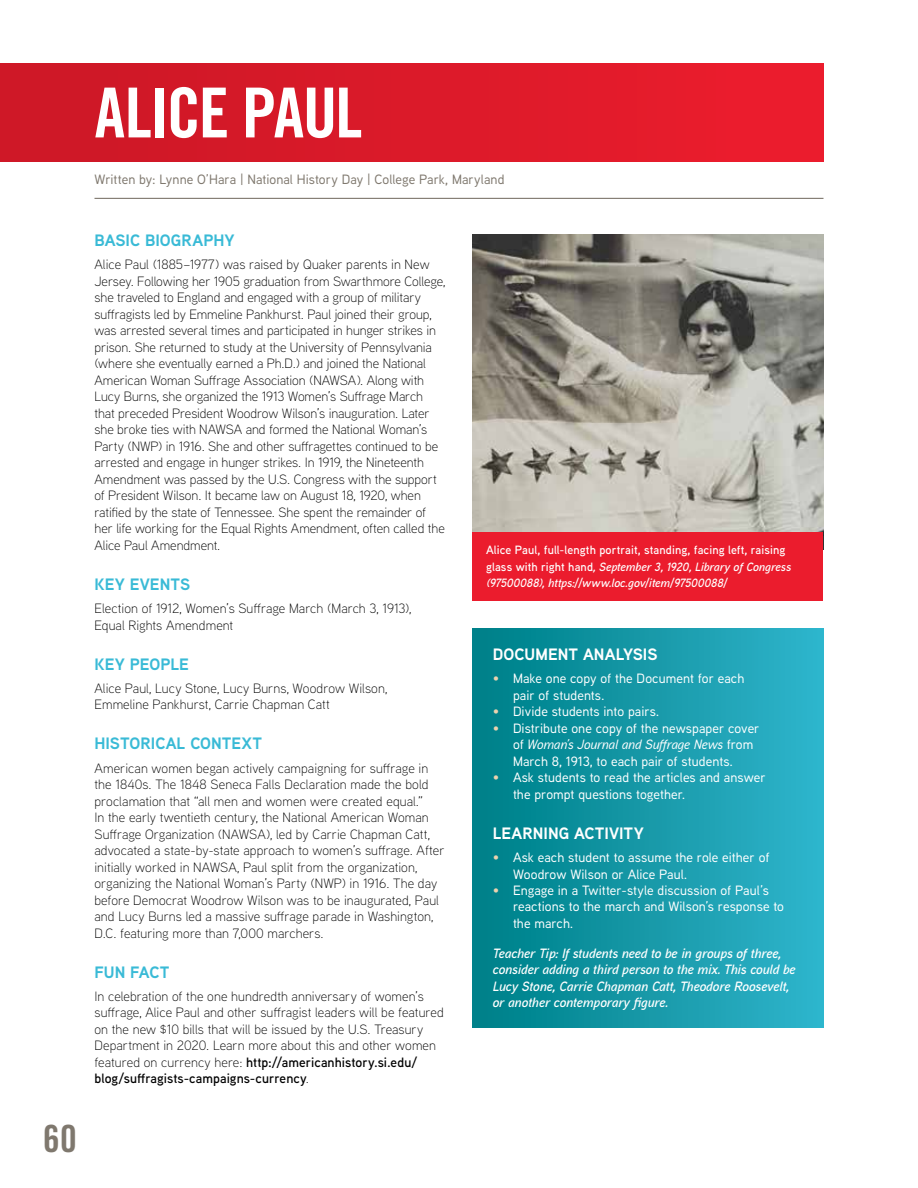
<style>
.page{position:relative;width:918px;height:1188px;background:#fff}
.page>*{position:absolute;margin:0;border:0;box-sizing:border-box;transform-origin:0 0}
.t1{font:69px "Trade Gothic LT Std Bd Cn 20";letter-spacing:-.025em;color:#fff}
.t2{font:37.5px "Trade Gothic LT Std Bd Cn 20";color:#7f786e}
.t3{font:700 16.5px "Aaux Next";color:#39bad6}
.t4{font:700 16.5px "Aaux Next";letter-spacing:.005em;color:#fff}
.t5{font:300 13.5px/16.5px "Aaux Next";color:#000}
.t6{font:500 13.5px/16.5px "Aaux Next";letter-spacing:.005em;color:#fff}
.t7{font:italic 600 13.5px/16.5px "Aaux Next";letter-spacing:-.005em;color:#fff}
.t8{font:500 13.5px "Aaux Next";letter-spacing:.005em;color:#7f786e}
.t9{font:italic 600 12px/16.5px "Aaux Next";letter-spacing:.005em;color:#fff}
.s1{font-weight:600}
.s2{font-style:normal}
.s3{color:#ecd2af}
.s4{font-style:italic}
</style>
<div class="page">
<div style="left:0;top:63px;width:824px;height:99px;background:linear-gradient(to right,#cb1726,#ec1d2d)"></div>
<hr style="left:94px;top:198px;width:730px;height:1px;background:#7f786e">
<img style="left:472px;top:234px;width:352px;height:298px">
<div style="left:472px;top:628px;width:352px;height:400px;background:linear-gradient(to right,#007e87,#30b5cc)"></div>
<div style="left:472px;top:532px;width:352px;height:69px;background:#eb1c2d"></div>
<h2 class="t2" style="left:43px;top:1116px;width:35px">60</h2>
<h1 class="t1" style="left:94px;top:71px;width:269px">ALICE PAUL</h1>
<p class="t8" style="left:94px;top:170px;width:412px">Written by: Lynne O’Hara | National History Day | College Park, Maryland</p>
<p class="t3" style="left:94px;top:229px;width:142px">BASIC BIOGRAPHY</p>
<p class="t5" style="left:94px;top:256px;width:353px">Alice Paul (1885–1977) was raised by Quaker parents in New Jersey. Following her 1905 graduation from Swarthmore College, she traveled to England and engaged with a group of military suffragists led by Emmeline Pankhurst. Paul joined their group, was arrested several times and participated in hunger strikes in prison. She returned to study at the University of Pennsylvania (where she eventually earned a Ph.D.) and joined the National American Woman Suffrage Association (NAWSA). Along with Lucy Burns, she organized the 1913 Women’s Suffrage March that preceded President Woodrow Wilson’s inauguration. Later she broke ties with NAWSA and formed the National Woman’s Party (NWP) in 1916. She and other suffragettes continued to be arrested and engage in hunger strikes. In 1919, the Nineteenth Amendment was passed by the U.S. Congress with the support of President Wilson. It became law on August 18, 1920, when ratified by the state of Tennessee. She spent the remainder of her life working for the Equal Rights Amendment, often called the Alice Paul Amendment.</p>
<p class="t3" style="left:94px;top:572px;width:97px">KEY EVENTS</p>
<p class="t5" style="left:94px;top:600px;width:318px">Election of 1912, Women’s Suffrage March (March 3, 1913),<br>Equal Rights Amendment</p>
<p class="t3" style="left:94px;top:652px;width:96px">KEY PEOPLE</p>
<p class="t5" style="left:94px;top:679px;width:294px">Alice Paul, Lucy Stone, Lucy Burns, Woodrow Wilson,<br>Emmeline Pankhurst, Carrie Chapman Catt</p>
<p class="t3" style="left:94px;top:732px;width:169px">HISTORICAL CONTEXT</p>
<p class="t5" style="left:94px;top:759px;width:352px">American women began actively campaigning for suffrage in the 1840s. The 1848 Seneca Falls Declaration made the bold proclamation that “all men and women were created equal.”<br>In the early twentieth century, the National American Woman Suffrage Organization (NAWSA), led by Carrie Chapman Catt, advocated a state-by-state approach to women’s suffrage. After initially worked in NAWSA, Paul split from the organization, organizing the National Woman’s Party (NWP) in 1916. The day before Democrat Woodrow Wilson was to be inaugurated, Paul and Lucy Burns led a massive suffrage parade in Washington, D.C. featuring more than 7,000 marchers.</p>
<p class="t3" style="left:94px;top:960px;width:76px">FUN FACT</p>
<p class="t5" style="left:94px;top:987px;width:351px">In celebration of the one hundredth anniversary of women’s suffrage, Alice Paul and other suffragist leaders will be featured on the new $10 bills that will be issued by the U.S. Treasury Department in 2020. Learn more about this and other women featured on currency here: <span class="s1">http://americanhistory.si.edu/ blog/suffragists-campaigns-currency</span>.</p>
<p class="t9" style="left:486px;top:541px;width:307px"><span class="s2">Alice Paul, full-length portrait, standing, facing left, raising glass with right hand</span>, September 3, 1920, Library of Congress (97500088), https://www.loc.gov/item/97500088/</p>
<p class="t4" style="left:493px;top:643px;width:166px">DOCUMENT ANALYSIS</p>
<p class="t6" style="left:513px;top:670px;width:233px;text-indent:-20px"><span class="s3">•</span> Make one copy of the Document for each pair of students.</p>
<p class="t6" style="left:493px;top:703px;width:168px"><span class="s3">•</span> Divide students into pairs.</p>
<p class="t6" style="left:513px;top:719px;width:248px;text-indent:-20px"><span class="s3">•</span> Distribute one copy of the newspaper cover of <span class="s4">Woman’s Journal and Suffrage News</span> from<br>March 8, 1913, to each pair of students.</p>
<p class="t6" style="left:513px;top:769px;width:254px;text-indent:-20px"><span class="s3">•</span> Ask students to read the articles and answer the prompt questions together.</p>
<p class="t4" style="left:493px;top:821px;width:153px">LEARNING ACTIVITY</p>
<p class="t6" style="left:513px;top:849px;width:258px;text-indent:-20px"><span class="s3">•</span> Ask each student to assume the role either of<br>Woodrow Wilson or Alice Paul.</p>
<p class="t6" style="left:513px;top:882px;width:273px;text-indent:-20px"><span class="s3">•</span> Engage in a Twitter-style discussion of Paul’s reactions to the march and Wilson’s response to the march.</p>
<p class="t7" style="left:493px;top:945px;width:304px">Teacher Tip: If students need to be in groups of three, consider adding a third person to the mix. This could be Lucy Stone, Carrie Chapman Catt, Theodore Roosevelt, or another contemporary figure.</p>
</div>
